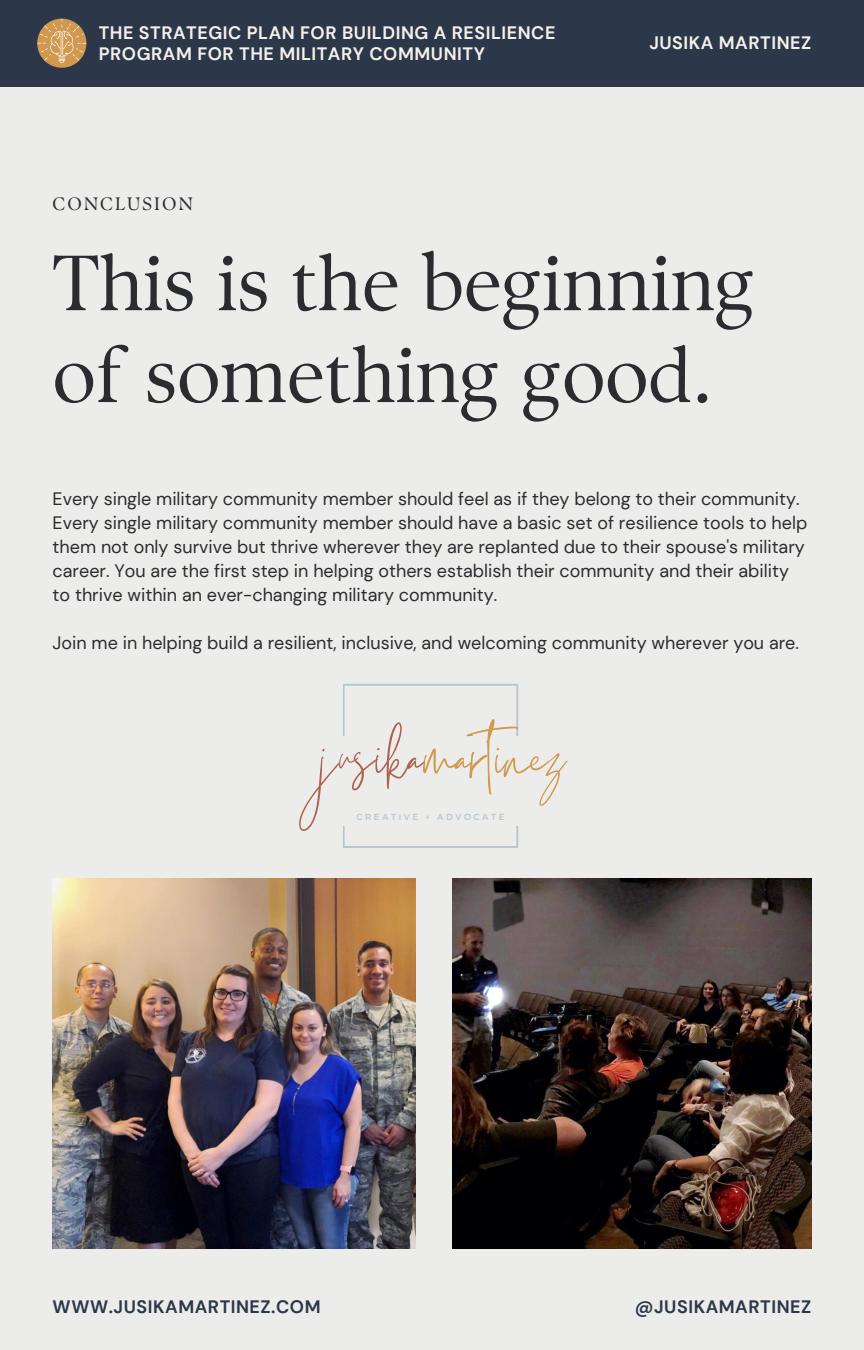
<style>
.page{position:relative;width:864px;height:1350px;background:#ececea}
.page>*{position:absolute;margin:0;border:0;box-sizing:border-box;transform-origin:0 0}
.t1{font:78.08px/91.8px "TY Serif D";color:#2b2c30}
.t2{font:78.08px "Themysion";color:#d19950}
.t3{font:18px/24.1px "DM Sans";color:#2b2c30}
.t4{font:700 18px/20.9px "DM Sans";letter-spacing:.03em;color:#f4f0eb}
.t5{font:700 18px "DM Sans";letter-spacing:.03em;color:#2c3749}
.t6{font:18px "TY Serif D";letter-spacing:.12em;color:#2b2c30}
.t7{font:8.78px "Montserrat";letter-spacing:.285em;color:#b8c5cb}
.s1{color:#ad6350}
</style>
<div class="page">
<div style="left:0;top:0;width:864px;height:86px;background:#2c3749"></div>
<img style="left:53px;top:878px;width:362px;height:370px">
<svg style="left:37px;top:19px;width:49px;height:49px"></svg>
<img style="left:452px;top:878px;width:360px;height:370px">
<svg style="left:343px;top:684px;width:175px;height:164px"></svg>
<div style="left:256px;top:736px;width:376px;height:89px;background:#ececea"></div>
<p class="t4" style="left:99px;top:22px;width:458px">THE STRATEGIC PLAN FOR BUILDING A RESILIENCE<br>PROGRAM FOR THE MILITARY COMMUNITY</p>
<p class="t6" style="left:53px;top:193px;width:142px">CONCLUSION</p>
<p class="t4" style="left:649px;top:33px;width:163px">JUSIKA MARTINEZ</p>
<p class="t1" style="left:53px;top:237px;width:704px">This is the beginning of something good.</p>
<p class="t3" style="left:53px;top:487px;width:748px">Every single military community member should feel as if they belong to their community.</p>
<p class="t3" style="left:53px;top:511px;width:756px">Every single military community member should have a basic set of resilience tools to help them not only survive but thrive wherever they are replanted due to their spouse's military career. You are the first step in helping others establish their community and their ability to thrive within an ever-changing military community.</p>
<p class="t3" style="left:53px;top:631px;width:748px">Join me in helping build a resilient, inclusive, and welcoming community wherever you are.</p>
<p class="t2" style="left:319px;top:699px;width:247px"><span class="s1">jusika</span>martinez</p>
<p class="t7" style="left:356px;top:812px;width:150px">CREATIVE + ADVOCATE</p>
<p class="t5" style="left:53px;top:1295px;width:270px">WWW.JUSIKAMARTINEZ.COM</p>
<p class="t5" style="left:635px;top:1295px;width:178px">@JUSIKAMARTINEZ</p>
</div>
